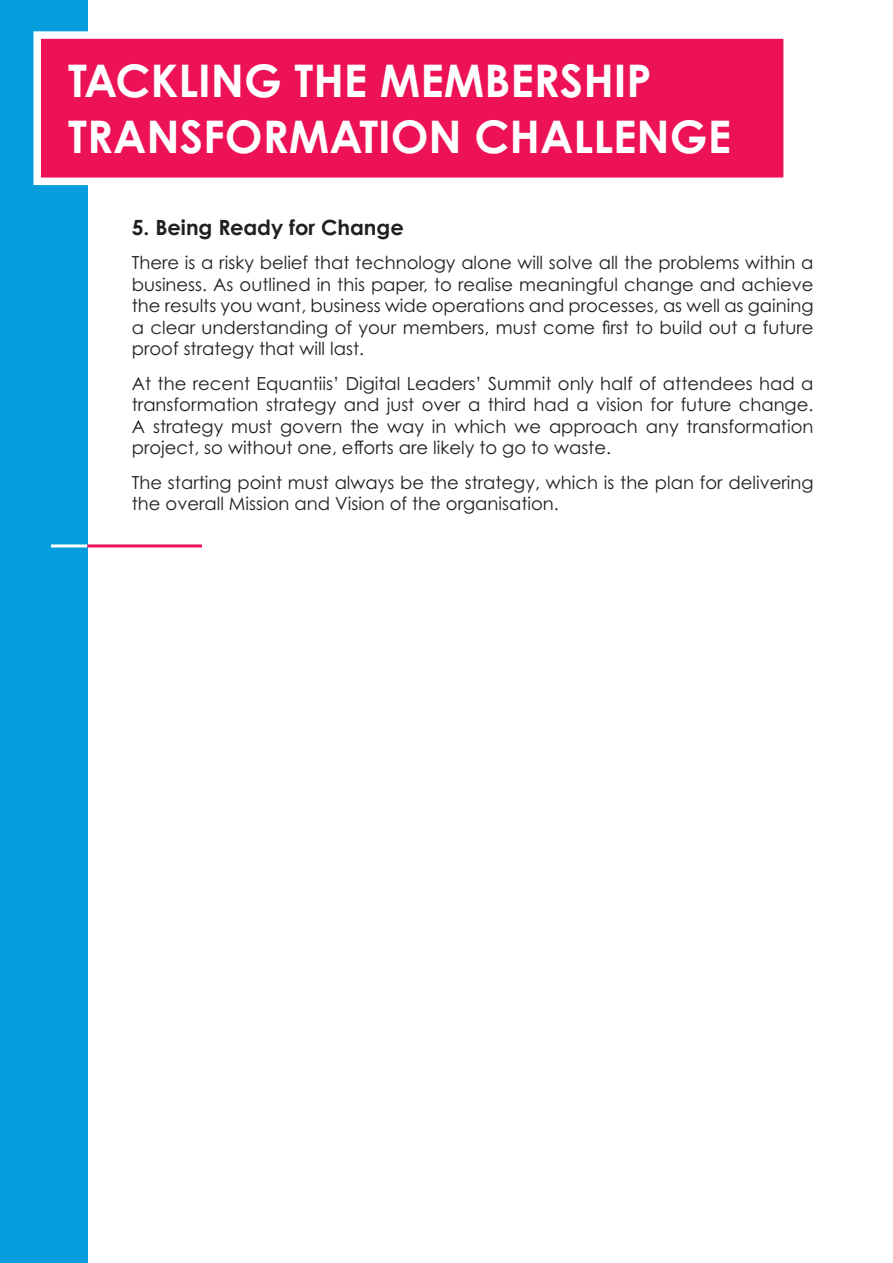
<style>
.page{position:relative;width:893px;height:1263px;background:#fff}
.page>*{position:absolute;margin:0;border:0;box-sizing:border-box;transform-origin:0 0}
.t1{font:700 45px/55.5px "Century Gothic Pro";color:#fff}
.t2{font:700 21px "Century Gothic Pro";color:#231f20}
.t3{font:18px/21.6px "Century Gothic Pro";color:#231f20;text-align:justify}
</style>
<div class="page">
<div style="left:0;top:0;width:87px;height:1263px;background:#069ddc"></div>
<hr style="left:87px;top:544px;width:115px;height:3px;background:#ed1255">
<hr style="left:51px;top:544px;width:36px;height:3px;background:#fff">
<div style="left:33px;top:31px;width:758px;height:154px;background:#ed1255;border:8px solid #fff"></div>
<p class="t1" style="left:68px;top:52px;width:664px">TACKLING THE MEMBERSHIP<br>TRANSFORMATION CHALLENGE</p>
<p class="t2" style="left:132px;top:214px;width:274px">5. Being Ready for Change</p>
<p class="t3" style="left:132px;top:251px;width:683px">There is a risky belief that technology alone will solve all the problems within a business. As outlined in this paper, to realise meaningful change and achieve the results you want, business wide operations and processes, as well as gaining a clear understanding of your members, must come first to build out a future proof strategy that will last.</p>
<p class="t3" style="left:132px;top:372px;width:683px">At the recent Equantiis’ Digital Leaders’ Summit only half of attendees had a transformation strategy and just over a third had a vision for future change.<br>A strategy must govern the way in which we approach any transformation project, so without one, efforts are likely to go to waste.</p>
<p class="t3" style="left:132px;top:471px;width:683px">The starting point must always be the strategy, which is the plan for delivering the overall Mission and Vision of the organisation.</p>
</div>
